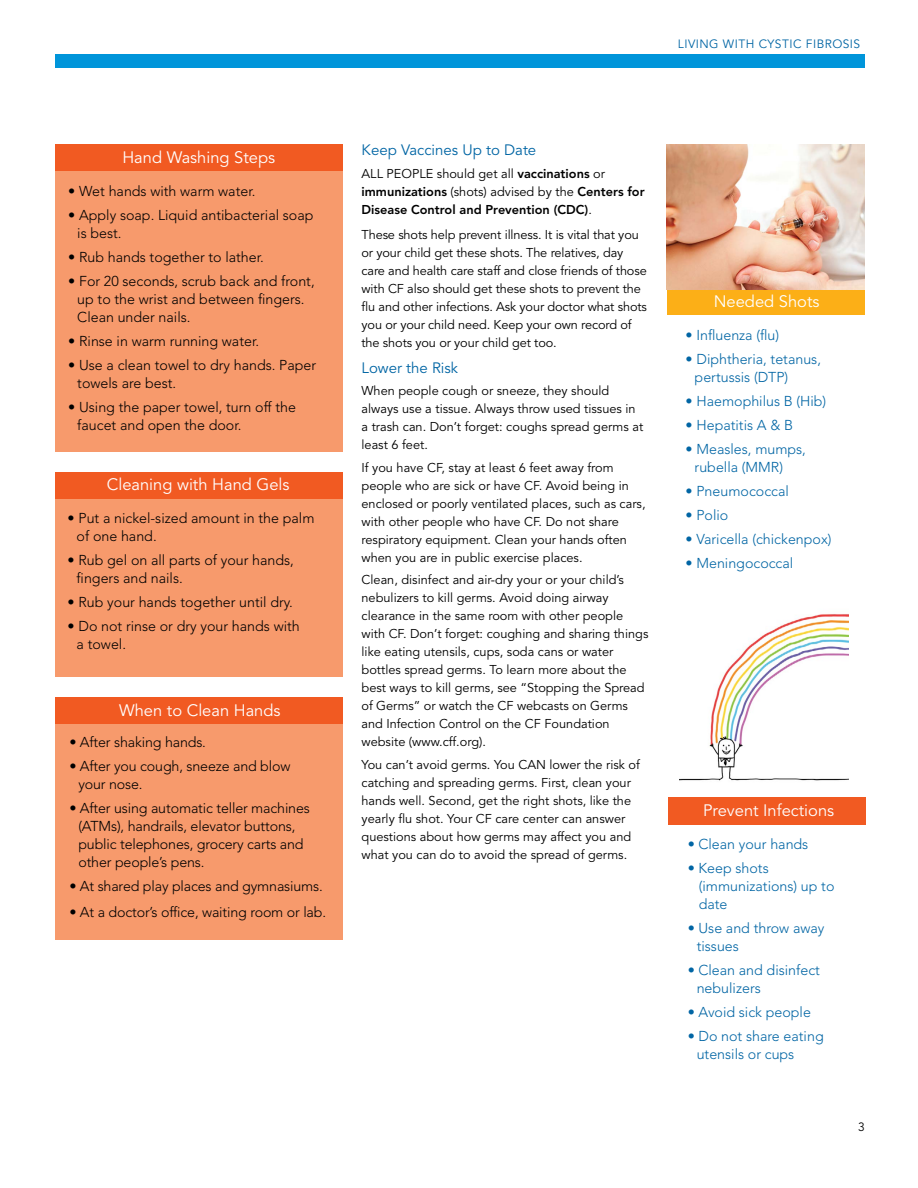
<style>
.page{position:relative;width:918px;height:1188px;background:#fff}
.page>*{position:absolute;margin:0;border:0;box-sizing:border-box;transform-origin:0 0}
.t1{font:16.5px "Avenir LT Std";color:#fff}
.t2{font:15px "Avenir LT Std";color:#0065a4}
.t3{font:300 14.25px/18px "Avenir LT Std";color:#000}
.t4{font:300 14.25px/18px "Avenir LT Std";color:#0065a4}
.t5{font:12.75px/18px "Avenir LT Std";color:#000}
.t6{font:800 12.75px/18px "Avenir LT Std";color:#000}
.t7{font:12px "Avenir LT Std";letter-spacing:.04em;color:#0065a4}
.t8{font:12px "Avenir LT Std";color:#000}
.s1{font-weight:400}
</style>
<div class="page">
<div style="left:55px;top:497px;width:288px;height:179px;background:#f79a6c"></div>
<div style="left:55px;top:169px;width:288px;height:283px;background:#f79a6c"></div>
<div style="left:55px;top:144px;width:288px;height:27px;background:#f15a22"></div>
<div style="left:55px;top:472px;width:288px;height:28px;background:#f15a22"></div>
<div style="left:667px;top:288px;width:198px;height:27px;background:#fcaf17"></div>
<div style="left:55px;top:54px;width:810px;height:14px;background:#0095da"></div>
<img style="left:667px;top:144px;width:198px;height:145px">
<div style="left:55px;top:720px;width:288px;height:219px;background:#f79a6c"></div>
<div style="left:55px;top:698px;width:288px;height:26px;background:#f15a22"></div>
<div style="left:668px;top:798px;width:198px;height:27px;background:#f15a22"></div>
<img style="left:679px;top:614px;width:170px;height:167px">
<p class="t7" style="left:678px;top:37px;width:184px">LIVING WITH CYSTIC FIBROSIS</p>
<p class="t1" style="left:122px;top:148px;width:154px">Hand Washing Steps</p>
<p class="t3" style="left:68px;top:182px;width:189px">• Wet hands with warm water.</p>
<p class="t3" style="left:77px;top:206px;width:238px;text-indent:-9px">• Apply soap. Liquid antibacterial soap is best.</p>
<p class="t3" style="left:68px;top:248px;width:197px">• Rub hands together to lather.</p>
<p class="t3" style="left:77px;top:272px;width:239px;text-indent:-9px">• For 20 seconds, scrub back and front, up to the wrist and between fingers.<br>Clean under nails.</p>
<p class="t3" style="left:68px;top:332px;width:192px">• Rinse in warm running water.</p>
<p class="t3" style="left:77px;top:356px;width:240px;text-indent:-9px">• Use a clean towel to dry hands. Paper towels are best.</p>
<p class="t3" style="left:77px;top:398px;width:220px;text-indent:-9px">• Using the paper towel, turn off the faucet and open the door.</p>
<p class="t1" style="left:107px;top:475px;width:184px">Cleaning with Hand Gels</p>
<p class="t3" style="left:77px;top:509px;width:239px;text-indent:-9px">• Put a nickel-sized amount in the palm of one hand.</p>
<p class="t3" style="left:77px;top:551px;width:219px;text-indent:-9px">• Rub gel on all parts of your hands, fingers and nails.</p>
<p class="t3" style="left:68px;top:593px;width:227px">• Rub your hands together until dry.</p>
<p class="t3" style="left:77px;top:617px;width:225px;text-indent:-9px">• Do not rinse or dry your hands with a towel.</p>
<p class="t1" style="left:119px;top:701px;width:163px">When to Clean Hands</p>
<p class="t3" style="left:69px;top:734px;width:138px">• After shaking hands.</p>
<p class="t3" style="left:78px;top:758px;width:214px;text-indent:-9px">• After you cough, sneeze and blow your nose.</p>
<p class="t3" style="left:78px;top:800px;width:233px;text-indent:-9px">• After using automatic teller machines (ATMs), handrails, elevator buttons, public telephones, grocery carts and other people’s pens.</p>
<p class="t3" style="left:69px;top:878px;width:255px">• At shared play places and gymnasiums.</p>
<p class="t3" style="left:69px;top:903px;width:258px">• At a doctor’s office, waiting room or lab.</p>
<p class="t2" style="left:362px;top:142px;width:176px">Keep Vaccines Up to Date</p>
<p class="t6" style="left:362px;top:164px;width:285px"><span class="s1">ALL PEOPLE should get all</span> vaccinations <span class="s1">or </span>immunizations <span class="s1">(shots) advised by the</span> Centers for<br>Disease Control and Prevention (CDC)<span class="s1">.</span></p>
<p class="t5" style="left:362px;top:226px;width:287px">These shots help prevent illness. It is vital that you or your child get these shots. The relatives, day care and health care staff and close friends of those with CF also should get these shots to prevent the flu and other infections. Ask your doctor what shots you or your child need. Keep your own record of the shots you or your child get too.</p>
<p class="t2" style="left:362px;top:359px;width:98px">Lower the Risk</p>
<p class="t5" style="left:362px;top:382px;width:283px">When people cough or sneeze, they should always use a tissue. Always throw used tissues in a trash can. Don’t forget: coughs spread germs at least 6 feet.</p>
<p class="t5" style="left:362px;top:459px;width:286px">If you have CF, stay at least 6 feet away from people who are sick or have CF. Avoid being in enclosed or poorly ventilated places, such as cars, with other people who have CF. Do not share respiratory equipment. Clean your hands often when you are in public exercise places.</p>
<p class="t5" style="left:362px;top:571px;width:288px">Clean, disinfect and air-dry your or your child’s nebulizers to kill germs. Avoid doing airway clearance in the same room with other people with CF. Don’t forget: coughing and sharing things like eating utensils, cups, soda cans or water bottles spread germs. To learn more about the best ways to kill germs, see “Stopping the Spread of Germs” or watch the CF webcasts on Germs and Infection Control on the CF Foundation website (www.cff.org).</p>
<p class="t5" style="left:362px;top:756px;width:280px">You can’t avoid germs. You CAN lower the risk of catching and spreading germs. First, clean your hands well. Second, get the right shots, like the yearly flu shot. Your CF care center can answer questions about how germs may affect you and what you can do to avoid the spread of germs.</p>
<p class="t1" style="left:714px;top:292px;width:107px">Needed Shots</p>
<p class="t4" style="left:686px;top:326px;width:95px">• Influenza (flu)</p>
<p class="t4" style="left:695px;top:350px;width:128px;text-indent:-9px">• Diphtheria, tetanus, pertussis (DTP)</p>
<p class="t4" style="left:686px;top:392px;width:142px">• Haemophilus B (Hib)</p>
<p class="t4" style="left:686px;top:416px;width:109px">• Hepatitis A &amp; B</p>
<p class="t4" style="left:695px;top:440px;width:113px;text-indent:-9px">• Measles, mumps, rubella (MMR)</p>
<p class="t4" style="left:686px;top:482px;width:105px">• Pneumococcal</p>
<p class="t4" style="left:686px;top:506px;width:44px">• Polio</p>
<p class="t4" style="left:686px;top:530px;width:147px">• Varicella (chickenpox)</p>
<p class="t4" style="left:686px;top:554px;width:109px">• Meningococcal</p>
<p class="t1" style="left:703px;top:801px;width:133px">Prevent Infections</p>
<p class="t4" style="left:688px;top:835px;width:122px">• Clean your hands</p>
<p class="t4" style="left:699px;top:859px;width:137px;text-indent:-11px">• Keep shots (immunizations) up to date</p>
<p class="t4" style="left:697px;top:919px;width:129px;text-indent:-9px">• Use and throw away tissues</p>
<p class="t4" style="left:697px;top:961px;width:125px;text-indent:-9px">• Clean and disinfect nebulizers</p>
<p class="t4" style="left:688px;top:1003px;width:125px">• Avoid sick people</p>
<p class="t4" style="left:697px;top:1027px;width:129px;text-indent:-9px">• Do not share eating utensils or cups</p>
<p class="t8" style="left:858px;top:1120px;width:8px">3</p>
</div>
